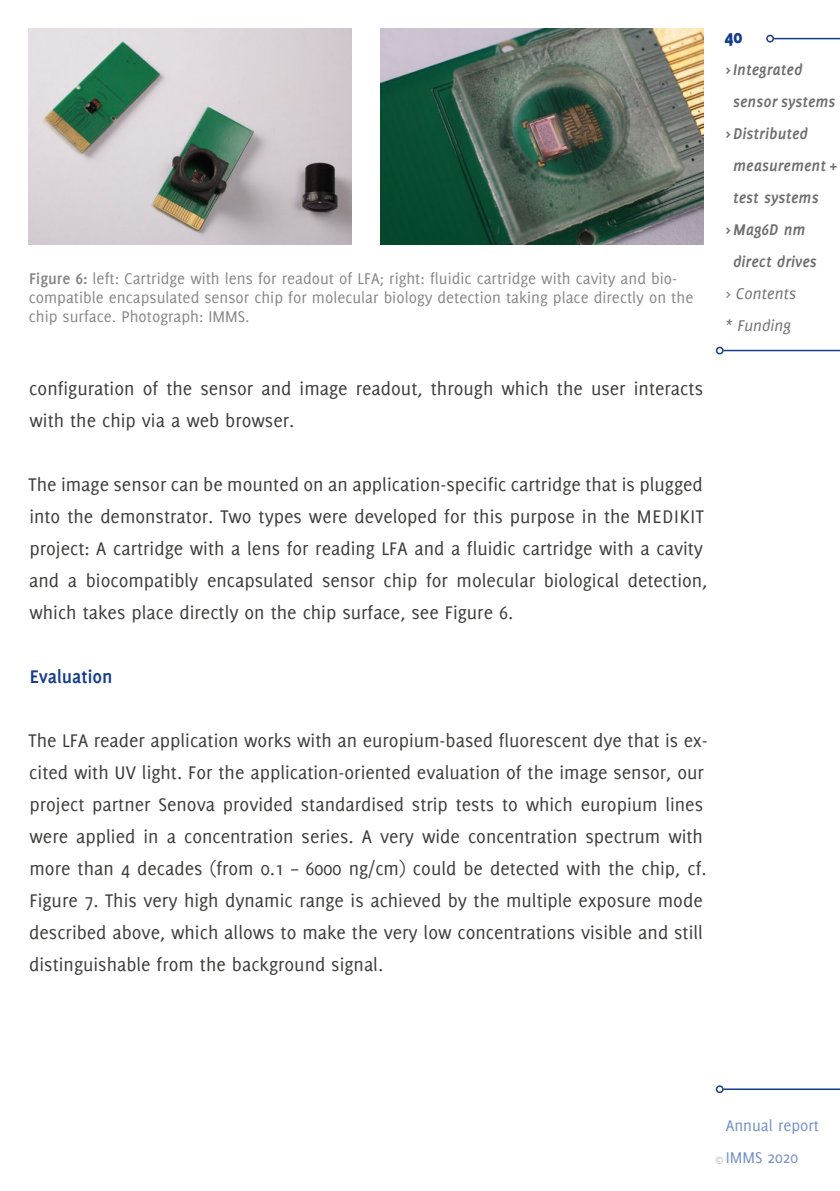
<style>
.page{position:relative;width:840px;height:1191px;background:#fff}
.page>*{position:absolute;margin:0;border:0;box-sizing:border-box;transform-origin:0 0}
.Fließtext-Leerzeile{font:20px/32px "Delicious";color:#3c3c3b}
.Überschrift_2{font:700 20px "Delicious";color:#153d8a}
.t1{font:800 20px "Delicious";color:#153d8a}
.Bildunterschrift{font:17px/19px "Delicious";color:#878787}
.t2{font:italic 700 17px/32px "Delicious";color:#706f6f}
.t3{font:17px/32px "Delicious";color:#748fc9}
.t4{font:italic 17px "Delicious";color:#706f6f}
.s1{font-weight:700}
.s2{font-family:"Delicious Small Caps"}
.s3{font-size:11px;color:#b3b2b2}
</style>
<div class="page">
<hr style="left:773px;top:38px;width:66px;height:1px;background:#153d8a">
<div style="left:765px;top:35px;width:8px;height:8px;border:2px solid #153d8a;border-radius:50%"></div>
<hr style="left:723px;top:350px;width:116px;height:1px;background:#153d8a">
<div style="left:715px;top:347px;width:8px;height:7px;border:2px solid #153d8a;border-radius:50%"></div>
<hr style="left:723px;top:1088px;width:116px;height:2px;background:#153d8a">
<div style="left:715px;top:1085px;width:8px;height:8px;border:2px solid #153d8a;border-radius:50%"></div>
<img style="left:28px;top:29px;width:323px;height:215px">
<img style="left:380px;top:29px;width:323px;height:215px">
<p class="Bildunterschrift" style="left:29px;top:268px;width:665px"><span class="s1">Figure 6:</span> left: Cartridge with lens for readout of LFA; right: fluidic cartridge with cavity and bio&shy;compatible encapsulated sensor chip for molecular biology detection taking place directly on the chip surface. Photograph: IMMS.</p>
<p class="t1" style="left:724px;top:24px;width:19px">40</p>
<p class="t2" style="left:732px;top:53px;width:104px;text-indent:-7px">&gt;Integrated sensor systems</p>
<p class="t2" style="left:725px;top:117px;width:84px">&gt;Distributed</p>
<p class="t2" style="left:732px;top:149px;width:106px">measurement +</p>
<p class="t2" style="left:732px;top:181px;width:87px">test systems</p>
<p class="t2" style="left:725px;top:213px;width:81px">&gt;Mag6D nm</p>
<p class="t2" style="left:732px;top:245px;width:85px">direct drives</p>
<p class="t4" style="left:725px;top:283px;width:72px">&gt; Contents</p>
<p class="t4" style="left:725px;top:315px;width:67px">* Funding</p>
<p class="Fließtext-Leerzeile" style="left:29px;top:372px;width:674px">configuration of the sensor and image readout, through which the user interacts with the chip via a web browser.</p>
<p class="Fließtext-Leerzeile" style="left:29px;top:468px;width:680px">The image sensor can be mounted on an application-specific cartridge that is plugged into the demonstrator. Two types were developed for this purpose in the <span class="s2">MEDIKIT </span>project: A cartridge with a lens for reading LFA and a fluidic cartridge with a cavity and a biocompatibly encapsulated sensor chip for molecular biological detection, which takes place directly on the chip surface, see Figure 6.</p>
<p class="Überschrift_2" style="left:30px;top:665px;width:84px">Evaluation</p>
<p class="Fließtext-Leerzeile" style="left:29px;top:724px;width:680px">The LFA reader application works with an europium-based fluorescent dye that is ex&shy;cited with UV light. For the application-oriented evaluation of the image sensor, our project partner Senova provided standardised strip tests to which europium lines were applied in a concentration series. A very wide concentration spectrum with more than 4 decades (from 0.1 – 6000 ng/cm) could be detected with the chip, cf.<br>Figure 7. This very high dynamic range is achieved by the multiple exposure mode described above, which allows to make the very low concentrations visible and still distinguishable from the background signal.</p>
<p class="t3" style="left:714px;top:1109px;width:106px;text-indent:11px">Annual report <span class="s3">©</span>IMMS 2020</p>
</div>
